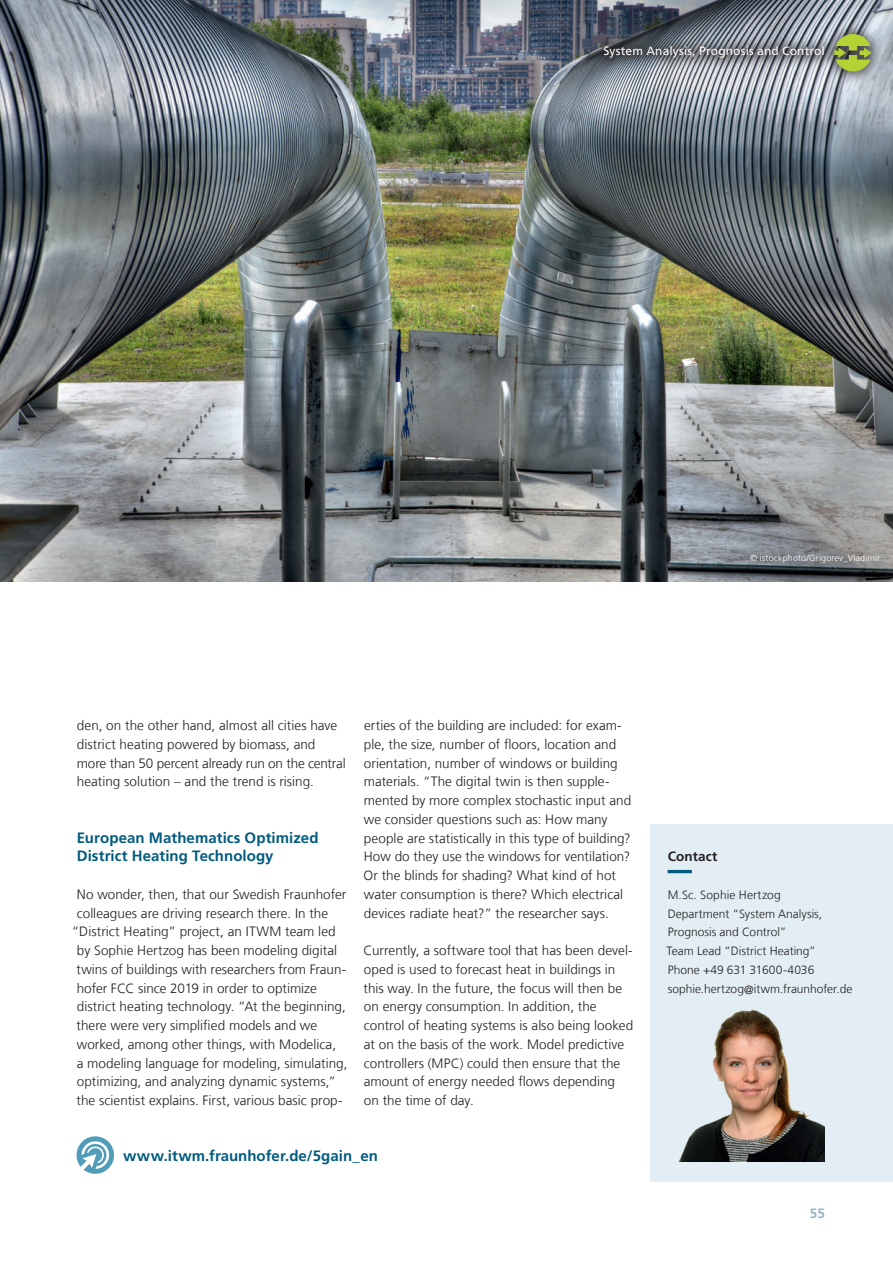
<style>
.page{position:relative;width:893px;height:1263px;background:#fff}
.page>*{position:absolute;margin:0;border:0;box-sizing:border-box;transform-origin:0 0}
.Zwischenueberschrift{font:700 15px/18.8px "Frutiger LT Com";letter-spacing:.005em;color:#005b7f}
.Fliesstext_9_12_5_sc{font:300 13.5px/18.8px "Frutiger LT Com";color:#231f20}
.Infokasten_klein_Ueb{font:700 13.5px "Frutiger LT Com";letter-spacing:.01em;color:#231f20}
.t1{font:700 13.5px "Frutiger LT Com";color:#93b3c3}
.Infokasten_klein_Fli{font:300 12px/18.8px "Frutiger LT Com";color:#231f20}
.Kolumne{font:12px "Frutiger LT Com";letter-spacing:.01em;color:#fff}
._12_Grafiktext{font:300 9px "Frutiger LT Com";letter-spacing:.015em;color:#fff}
</style>
<div class="page">
<img style="left:0;top:0;width:893px;height:581px">
<svg style="left:76px;top:1136px;width:38px;height:38px"></svg>
<div style="left:591px;top:21px;width:293px;height:64px;background:#231f20;opacity:.75"></div>
<svg style="left:834px;top:34px;width:38px;height:38px"></svg>
<div style="left:651px;top:824px;width:242px;height:357px;background:#e2eef4"></div>
<svg style="left:668px;top:870px;width:24px;height:3px"></svg>
<img style="left:679px;top:1009px;width:146px;height:152px">
<p class="Kolumne" style="left:603px;top:44px;width:223px">System Analysis, Prognosis and Control</p>
<p class="_12_Grafiktext" style="left:750px;top:553px;width:132px">© istockphoto/Grigorev_Vladimir</p>
<p class="Fliesstext_9_12_5_sc" style="left:77px;top:716px;width:270px">den, on the other hand, almost all cities have district heating powered by biomass, and more than 50 percent already run on the central heating solution – and the trend is rising.</p>
<p class="Zwischenueberschrift" style="left:77px;top:828px;width:243px">European Mathematics Optimized<br>District Heating Technology</p>
<p class="Fliesstext_9_12_5_sc" style="left:77px;top:885px;width:271px">No wonder, then, that our Swedish Fraunhofer</p>
<p class="Fliesstext_9_12_5_sc" style="left:77px;top:904px;width:253px">colleagues are driving research there. In the</p>
<p class="Fliesstext_9_12_5_sc" style="left:72px;top:922px;width:265px">“District Heating” project, an ITWM team led</p>
<p class="Fliesstext_9_12_5_sc" style="left:77px;top:941px;width:262px">by Sophie Hertzog has been modeling digital</p>
<p class="Fliesstext_9_12_5_sc" style="left:77px;top:960px;width:271px">twins of buildings with researchers from Fraun-</p>
<p class="Fliesstext_9_12_5_sc" style="left:77px;top:979px;width:242px">hofer FCC since 2019 in order to optimize</p>
<p class="Fliesstext_9_12_5_sc" style="left:77px;top:997px;width:270px">district heating technology. “At the beginning,</p>
<p class="Fliesstext_9_12_5_sc" style="left:77px;top:1016px;width:242px">there were very simplified models and we</p>
<p class="Fliesstext_9_12_5_sc" style="left:77px;top:1035px;width:261px">worked, among other things, with Modelica,</p>
<p class="Fliesstext_9_12_5_sc" style="left:77px;top:1054px;width:272px">a modeling language for modeling, simulating,</p>
<p class="Fliesstext_9_12_5_sc" style="left:77px;top:1072px;width:261px">optimizing, and analyzing dynamic systems,”</p>
<p class="Fliesstext_9_12_5_sc" style="left:77px;top:1091px;width:268px">the scientist explains. First, various basic prop-</p>
<p class="Fliesstext_9_12_5_sc" style="left:364px;top:716px;width:269px">erties of the building are included: for exam&shy;ple, the size, number of floors, location and orientation, number of windows or building materials. “The digital twin is then supple&shy;mented by more complex stochastic input and we consider questions such as: How many people are statistically in this type of building?<br>How do they use the windows for ventilation?<br>Or the blinds for shading? What kind of hot water consumption is there? Which electrical devices radiate heat?” the researcher says.</p>
<p class="Fliesstext_9_12_5_sc" style="left:364px;top:941px;width:271px">Currently, a software tool that has been devel&shy;oped is used to forecast heat in buildings in this way. In the future, the focus will then be on energy consumption. In addition, the control of heating systems is also being looked at on the basis of the work. Model predictive controllers (MPC) could then ensure that the amount of energy needed flows depending on the time of day.</p>
<p class="Zwischenueberschrift" style="left:123px;top:1147px;width:256px">www.itwm.fraunhofer.de/5gain_en</p>
<p class="Infokasten_klein_Ueb" style="left:668px;top:849px;width:51px">Contact</p>
<p class="Infokasten_klein_Fli" style="left:668px;top:885px;width:114px">M.Sc. Sophie Hertzog</p>
<p class="Infokasten_klein_Fli" style="left:668px;top:904px;width:156px">Department “System Analysis,<br>Prognosis and Control”</p>
<p class="Infokasten_klein_Fli" style="left:667px;top:942px;width:151px">Team Lead “District Heating”</p>
<p class="Infokasten_klein_Fli" style="left:668px;top:960px;width:148px">Phone +49 631 31600-4036</p>
<p class="Infokasten_klein_Fli" style="left:668px;top:979px;width:186px">sophie.hertzog@itwm.fraunhofer.de</p>
<p class="t1" style="left:810px;top:1205px;width:17px">55</p>
</div>
